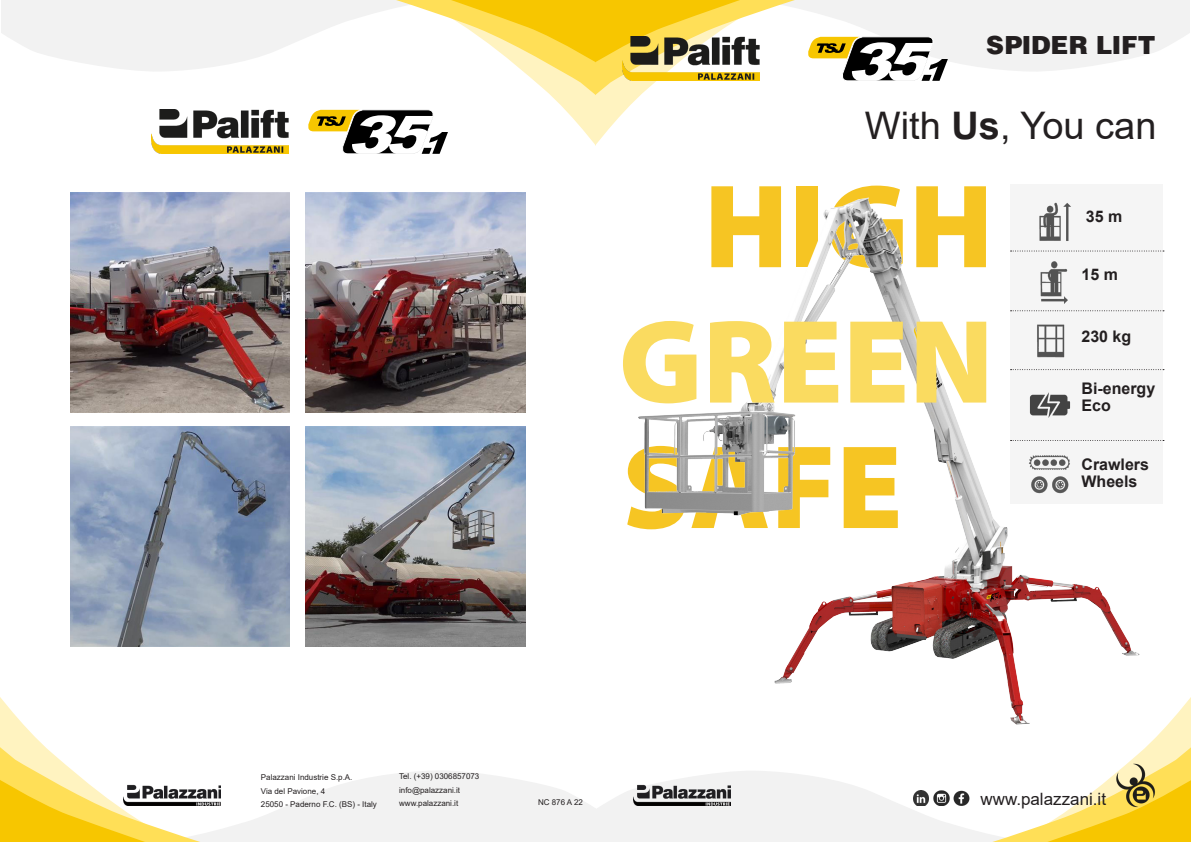
<style>
.page{position:relative;width:1191px;height:842px;background:#fff}
.page>*{position:absolute;margin:0;border:0;box-sizing:border-box;transform-origin:0 0}
.t1{font:120px "Myriad Variable Concept";color:#f6c523}
.t2{font:120px "Myriad Variable Concept";color:#fadb60}
.t3{font:38px "Arial";color:#231f20}
.t4{font:900 25px "Newhouse DT Pro";color:#231f20}
.t5{font:17px "Arial";color:#231f20}
.t6{font:700 16px "Arial";color:#231f20}
.t7{font:8px "Arial";color:#231f20}
.s1{font-weight:700}
</style>
<div class="page">
<svg style="left:0;top:697px;width:35px;height:40px"></svg>
<svg style="left:1159px;top:697px;width:32px;height:40px"></svg>
<svg style="left:0;top:737px;width:1191px;height:105px"></svg>
<img style="left:622px;top:198px;width:537px;height:546px">
<img style="left:124px;top:783px;width:97px;height:22px">
<img style="left:633px;top:783px;width:97px;height:22px">
<svg style="left:1px;top:0;width:1188px;height:154px"></svg>
<div style="left:1010px;top:184px;width:153px;height:320px;background:#f5f5f5"></div>
<svg style="left:1010px;top:251px;width:154px;height:1px"></svg>
<svg style="left:1010px;top:310px;width:154px;height:1px"></svg>
<svg style="left:1010px;top:369px;width:154px;height:1px"></svg>
<svg style="left:1010px;top:440px;width:154px;height:1px"></svg>
<img style="left:1039px;top:202px;width:32px;height:39px">
<img style="left:1040px;top:261px;width:28px;height:42px">
<img style="left:1037px;top:324px;width:28px;height:34px">
<img style="left:1029px;top:392px;width:42px;height:26px">
<img style="left:1029px;top:455px;width:41px;height:39px">
<img style="left:1115px;top:763px;width:46px;height:45px">
<img style="left:931px;top:788px;width:20px;height:18px">
<img style="left:953px;top:790px;width:16px;height:16px">
<img style="left:913px;top:791px;width:15px;height:15px">
<img style="left:70px;top:193px;width:220px;height:219px">
<img style="left:305px;top:193px;width:220px;height:219px">
<img style="left:70px;top:427px;width:220px;height:219px">
<img style="left:305px;top:427px;width:220px;height:219px">
<p class="t4" style="left:986px;top:29px;width:171px">SPIDER LIFT</p>
<p class="t3" style="left:865px;top:99px;width:293px">With <span class="s1">Us</span>, You can</p>
<p class="t1" style="left:704px;top:157px;width:291px">HIGH</p>
<p class="t2" style="left:619px;top:292px;width:376px">GREEN</p>
<p class="t1" style="left:622px;top:417px;width:281px">SAFE</p>
<p class="t6" style="left:1086px;top:205px;width:38px">35 m</p>
<p class="t6" style="left:1081px;top:263px;width:38px">15 m</p>
<p class="t6" style="left:1081px;top:325px;width:51px">230 kg</p>
<p class="t6" style="left:1081px;top:377px;width:75px">Bi-energy</p>
<p class="t6" style="left:1081px;top:394px;width:31px">Eco</p>
<p class="t6" style="left:1081px;top:453px;width:69px">Crawlers</p>
<p class="t6" style="left:1081px;top:470px;width:58px">Wheels</p>
<p class="t7" style="left:399px;top:770px;width:82px">Tel. (+39) 0306857073</p>
<p class="t7" style="left:399px;top:785px;width:63px">info@palazzani.it</p>
<p class="t7" style="left:261px;top:771px;width:93px">Palazzani Industrie S.p.A.</p>
<p class="t7" style="left:261px;top:785px;width:66px">Via del Pavione, 4</p>
<p class="t7" style="left:261px;top:798px;width:118px">25050 - Paderno F.C. (BS) - Italy</p>
<p class="t7" style="left:399px;top:798px;width:61px">www.palazzani.it</p>
<p class="t7" style="left:538px;top:797px;width:46px">NC 876 A 22</p>
<p class="t5" style="left:980px;top:787px;width:127px">www.palazzani.it</p>
</div>
